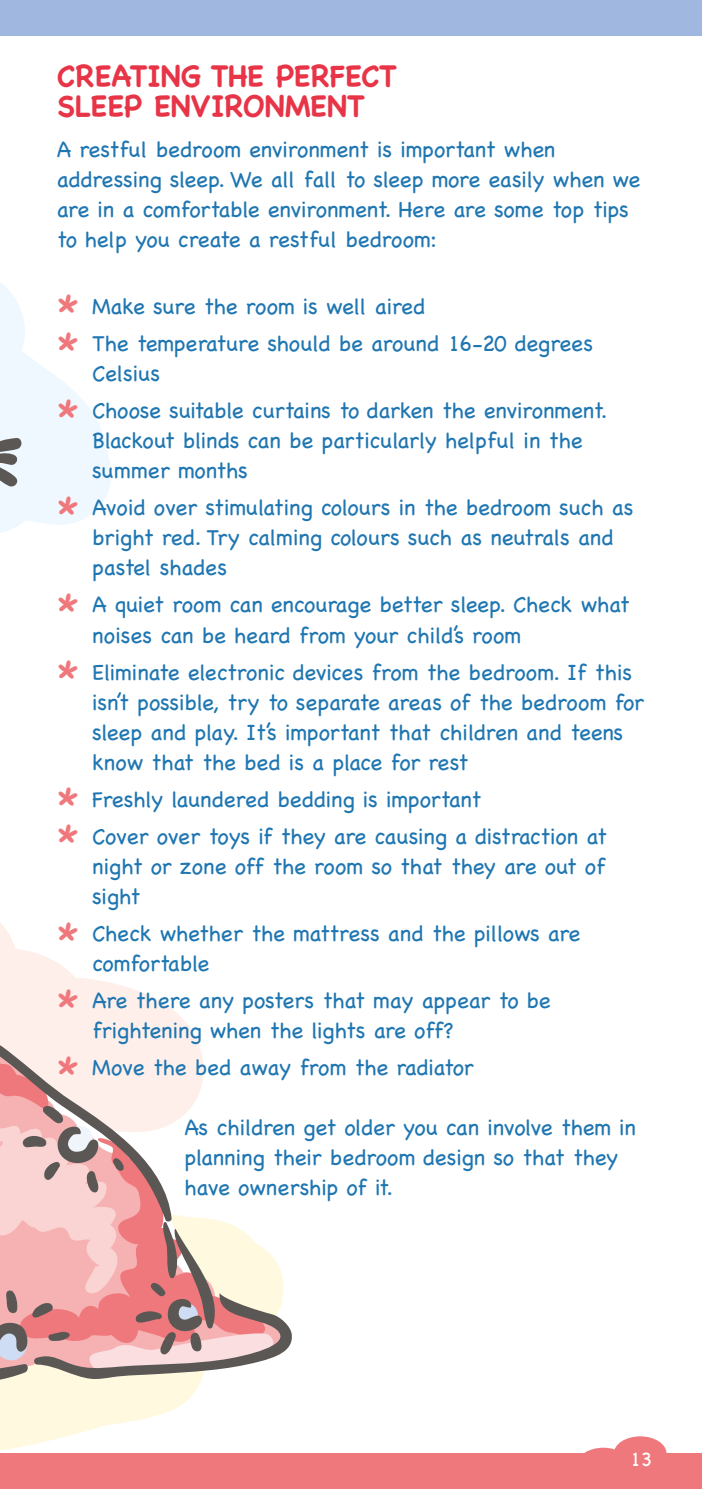
<style>
.page{position:relative;width:702px;height:1489px;background:#fff}
.page>*{position:absolute;margin:0;border:0;box-sizing:border-box;transform-origin:0 0}
.t1{font:700 30px/30px "Chalkboard SE";letter-spacing:-.01em;color:#e73446}
.t2{font:300 22.5px/30px "Chalkboard SE";letter-spacing:-.01em;color:#1f76b1}
.t3{font:300 20px "Chalkboard SE";color:#fff}
.s1{font-size:45px;color:#ef787c}
</style>
<div class="page">
<div style="left:614px;top:1436px;width:52px;height:34px;background:#ef787c;border-radius:50%"></div>
<svg style="left:577px;top:1447px;width:52px;height:34px"></svg>
<div style="left:0;top:1453px;width:702px;height:35px;background:#ef787c"></div>
<div style="left:0;top:0;width:702px;height:35px;background:#a0b7e0"></div>
<svg style="left:0;top:282px;width:111px;height:251px"></svg>
<svg style="left:0;top:1388px;width:197px;height:63px;fill:#fffadf"></svg>
<svg style="left:0;top:923px;width:159px;height:78px"></svg>
<svg style="left:0;top:1001px;width:292px;height:387px"></svg>
<h1 class="t1" style="left:57px;top:61px;width:341px">CREATING THE PERFECT<br>SLEEP ENVIRONMENT</h1>
<p class="t2" style="left:57px;top:133px;width:585px">A restful bedroom environment is important when addressing sleep. We all fall to sleep more easily when we are in a comfortable environment. Here are some top tips to help you create a restful bedroom:</p>
<p class="t2" style="left:57px;top:286px;width:538px;line-height:37px"><span class="s1">*</span> Make sure the room is well aired<br><span class="s1">*</span> The temperature should be around 16-20 degrees</p>
<p class="t2" style="left:57px;top:353px;width:552px;line-height:37px;text-indent:35px">Celsius<br><span class="s1">*</span> Choose suitable curtains to darken the environment.</p>
<p class="t2" style="left:92px;top:424px;width:492px">Blackout blinds can be particularly helpful in the summer months</p>
<p class="t2" style="left:92px;top:491px;width:543px;text-indent:-35px"><span class="s1">*</span> Avoid over stimulating colours in the bedroom such as bright red. Try calming colours such as neutrals and pastel shades</p>
<p class="t2" style="left:92px;top:588px;width:539px;text-indent:-35px"><span class="s1">*</span> A quiet room can encourage better sleep. Check what noises can be heard from your child’s room</p>
<p class="t2" style="left:92px;top:655px;width:553px;text-indent:-35px"><span class="s1">*</span> Eliminate electronic devices from the bedroom. If this isn’t possible, try to separate areas of the bedroom for sleep and play. It’s important that children and teens know that the bed is a place for rest</p>
<p class="t2" style="left:57px;top:779px;width:552px;line-height:37px"><span class="s1">*</span> Freshly laundered bedding is important<br><span class="s1">*</span> Cover over toys if they are causing a distraction at</p>
<p class="t2" style="left:92px;top:849px;width:514px">night or zone off the room so that they are out of sight</p>
<p class="t2" style="left:92px;top:916px;width:489px;text-indent:-35px"><span class="s1">*</span> Check whether the mattress and the pillows are comfortable</p>
<p class="t2" style="left:92px;top:984px;width:460px;text-indent:-35px"><span class="s1">*</span> Are there any posters that may appear to be frightening when the lights are off?</p>
<p class="t2" style="left:57px;top:1051px;width:418px"><span class="s1">*</span> Move the bed away from the radiator</p>
<p class="t2" style="left:184px;top:1111px;width:453px">As children get older you can involve them in planning their bedroom design so that they have ownership of it.</p>
<p class="t3" style="left:629px;top:1441px;width:24px">13</p>
</div>
